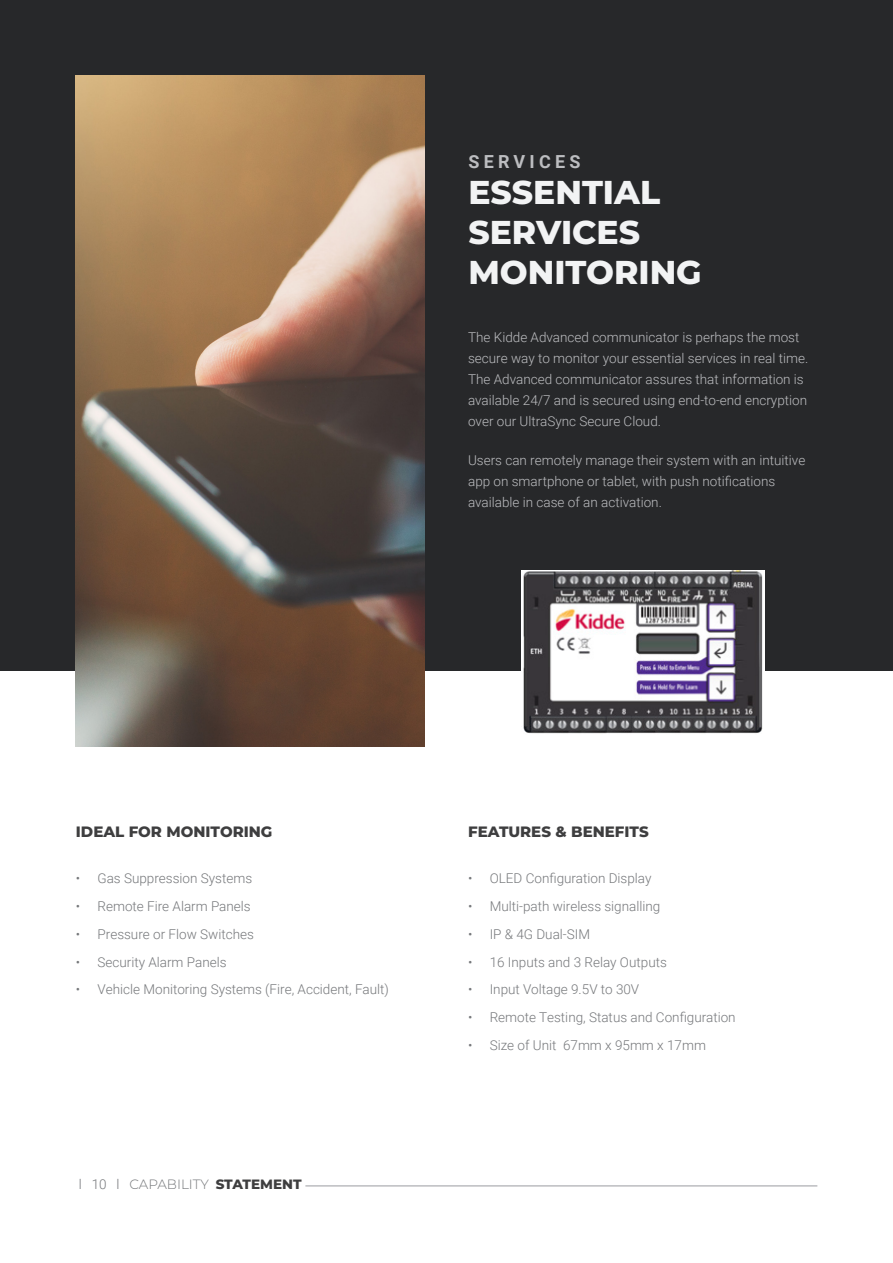
<style>
.page{position:relative;width:893px;height:1263px;background:#fff}
.page>*{position:absolute;margin:0;border:0;box-sizing:border-box;transform-origin:0 0}
.t1{font:800 33px/39.6px "Montserrat";color:#f2f3f4}
.t2{font:700 18px "Roboto";letter-spacing:.235em;color:#bcbdc0}
.t3{font:800 15px "Montserrat";color:#3e3e3f}
.t4{font:300 13.5px/21px "Roboto";color:#bcbdc0}
.t5{font:300 13.5px "Roboto";color:#76787b}
.t6{font:300 13.5px "Montserrat";color:#76787b}
.s1{font-family:"Roboto"}
.s2{font-weight:800;color:#3e3e3f}
</style>
<div class="page">
<hr style="left:305px;top:1185px;width:512px;height:1px;background:#bcbdc0">
<div style="left:0;top:0;width:893px;height:671px;background:#27282a"></div>
<img style="left:76px;top:76px;width:349px;height:670px">
<img style="left:521px;top:570px;width:243px;height:164px">
<p class="t2" style="left:468px;top:149px;width:114px">SERVICES</p>
<p class="t1" style="left:468px;top:171px;width:235px">ESSENTIAL<br>SERVICES<br>MONITORING</p>
<p class="t4" style="left:468px;top:326px;width:342px">The Kidde Advanced communicator is perhaps the most secure way to monitor your essential services in real time.<br>The Advanced communicator assures that information is available 24/7 and is secured using end-to-end encryption over our UltraSync Secure Cloud.</p>
<p class="t4" style="left:468px;top:449px;width:339px">Users can remotely manage their system with an intuitive app on smartphone or tablet, with push notifications available in case of an activation.</p>
<p class="t3" style="left:76px;top:821px;width:198px">IDEAL FOR MONITORING</p>
<p class="t3" style="left:468px;top:821px;width:182px">FEATURES &amp; BENEFITS</p>
<p class="t5" style="left:76px;top:869px;width:178px">• Gas Suppression Systems</p>
<p class="t5" style="left:76px;top:897px;width:176px">• Remote Fire Alarm Panels</p>
<p class="t5" style="left:76px;top:925px;width:180px">• Pressure or Flow Switches</p>
<p class="t5" style="left:76px;top:952px;width:152px">• Security Alarm Panels</p>
<p class="t5" style="left:76px;top:980px;width:314px">• Vehicle Monitoring Systems (Fire, Accident, Fault)</p>
<p class="t6" style="left:79px;top:1175px;width:224px"><span class="s1">l 10 l</span> CAPABILITY <span class="s2">STATEMENT</span></p>
<p class="t5" style="left:468px;top:869px;width:185px">• OLED Configuration Display</p>
<p class="t5" style="left:468px;top:897px;width:194px">• Multi-path wireless signalling</p>
<p class="t5" style="left:468px;top:925px;width:123px">• IP &amp; 4G Dual-SIM</p>
<p class="t5" style="left:468px;top:952px;width:200px">• 16 Inputs and 3 Relay Outputs</p>
<p class="t5" style="left:468px;top:980px;width:173px">• Input Voltage 9.5V to 30V</p>
<p class="t5" style="left:468px;top:1008px;width:269px">• Remote Testing, Status and Configuration</p>
<p class="t5" style="left:468px;top:1036px;width:239px">• Size of Unit 67mm x 95mm x 17mm</p>
</div>
